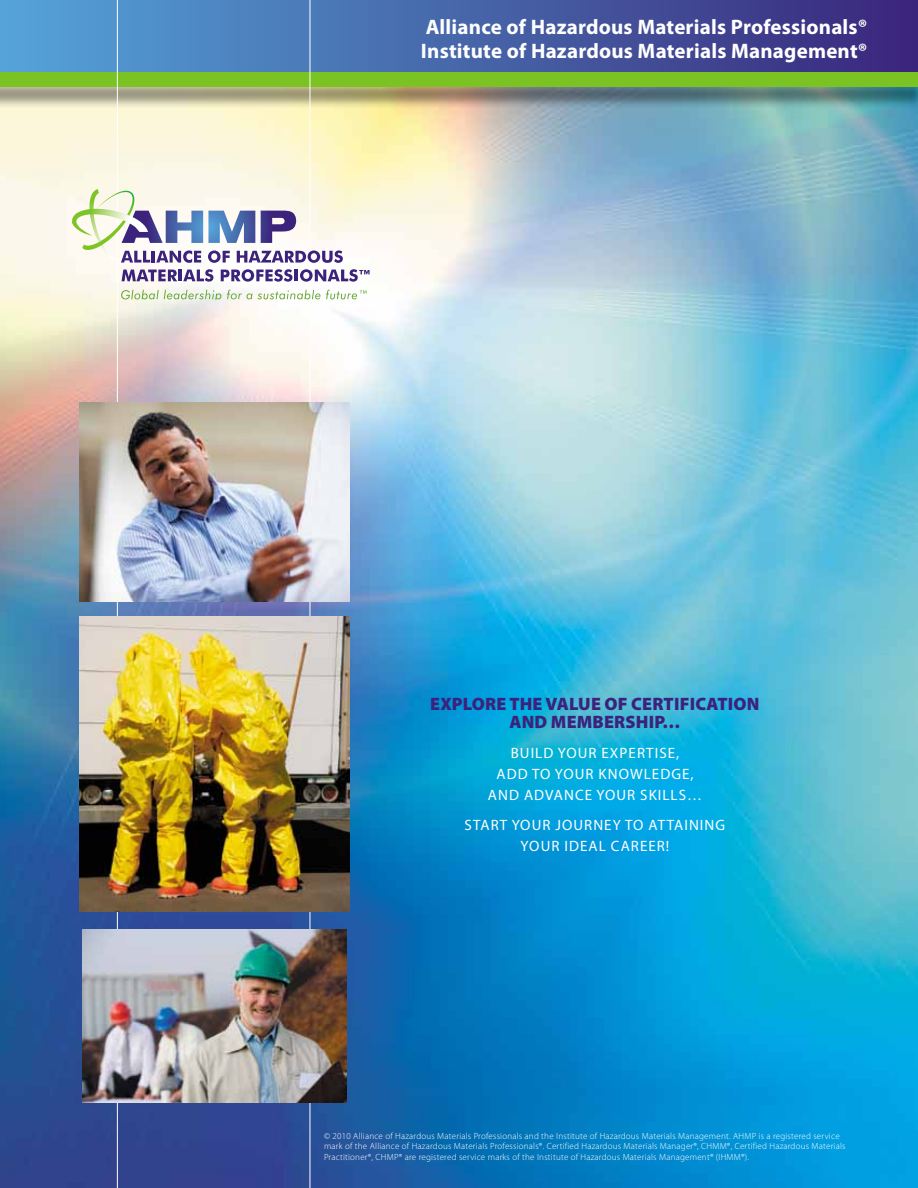
<style>
.page{position:relative;width:918px;height:1188px;background:#fff}
.page>*{position:absolute;margin:0;border:0;box-sizing:border-box;transform-origin:0 0}
.t1{font:700 21px/24px "Myriad Pro";letter-spacing:.01em;color:#fff}
.t2{font:900 18px/18px "Myriad Pro";letter-spacing:.01em;color:#3b237c;text-align:center}
.t3{font:15px/21px "Myriad Pro";letter-spacing:.07em;color:#fff;text-align:center}
.t4{font:300 9px/10.5px "Myriad Pro";letter-spacing:.025em;color:#fff}
</style>
<div class="page">
<img style="left:0;top:109px;width:918px;height:1079px">
<svg style="left:0;top:0;width:918px;height:72px;background:#455ca3"></svg>
<div style="left:0;top:79px;width:918px;height:30px;background:#000;opacity:.4"></div>
<div style="left:0;top:72px;width:918px;height:14px;background:#7ac322"></div>
<svg style="left:117px;top:0;width:193px;height:1188px;background:#9daabc"></svg>
<svg style="left:122px;top:269px;width:91px;height:13px"></svg>
<svg style="left:121px;top:290px;width:100px;height:10px"></svg>
<svg style="left:227px;top:290px;width:139px;height:9px"></svg>
<svg style="left:72px;top:189px;width:271px;height:74px"></svg>
<svg style="left:221px;top:269px;width:149px;height:13px"></svg>
<img style="left:79px;top:402px;width:271px;height:200px">
<img style="left:79px;top:616px;width:270px;height:295px">
<img style="left:83px;top:929px;width:264px;height:173px">
<h1 class="t1" style="left:421px;top:14px;width:448px">Alliance of Hazardous Materials Professionals®<br>Institute of Hazardous Materials Management®</h1>
<h2 class="t2" style="left:430px;top:695px;width:331px">EXPLORE THE VALUE OF CERTIFICATION<br>AND MEMBERSHIP…</h2>
<h3 class="t3" style="left:488px;top:742px;width:216px">BUILD YOUR EXPERTISE,<br>ADD TO YOUR KNOWLEDGE,<br>AND ADVANCE YOUR SKILLS…</h3>
<h3 class="t3" style="left:465px;top:814px;width:262px">START YOUR JOURNEY TO ATTAINING<br>YOUR IDEAL CAREER!</h3>
<p class="t4" style="left:324px;top:1131px;width:523px">© 2010 Alliance of Hazardous Materials Professionals and the Institute of Hazardous Materials Management. AHMP is a registered service mark of the Alliance of Hazardous Materials Professionals®. Certified Hazardous Materials Manager®, CHMM®, Certified Hazardous Materials<br>Practitioner®, CHMP® are registered service marks of the Institute of Hazardous Materials Management® (IHMM®).</p>
</div>
